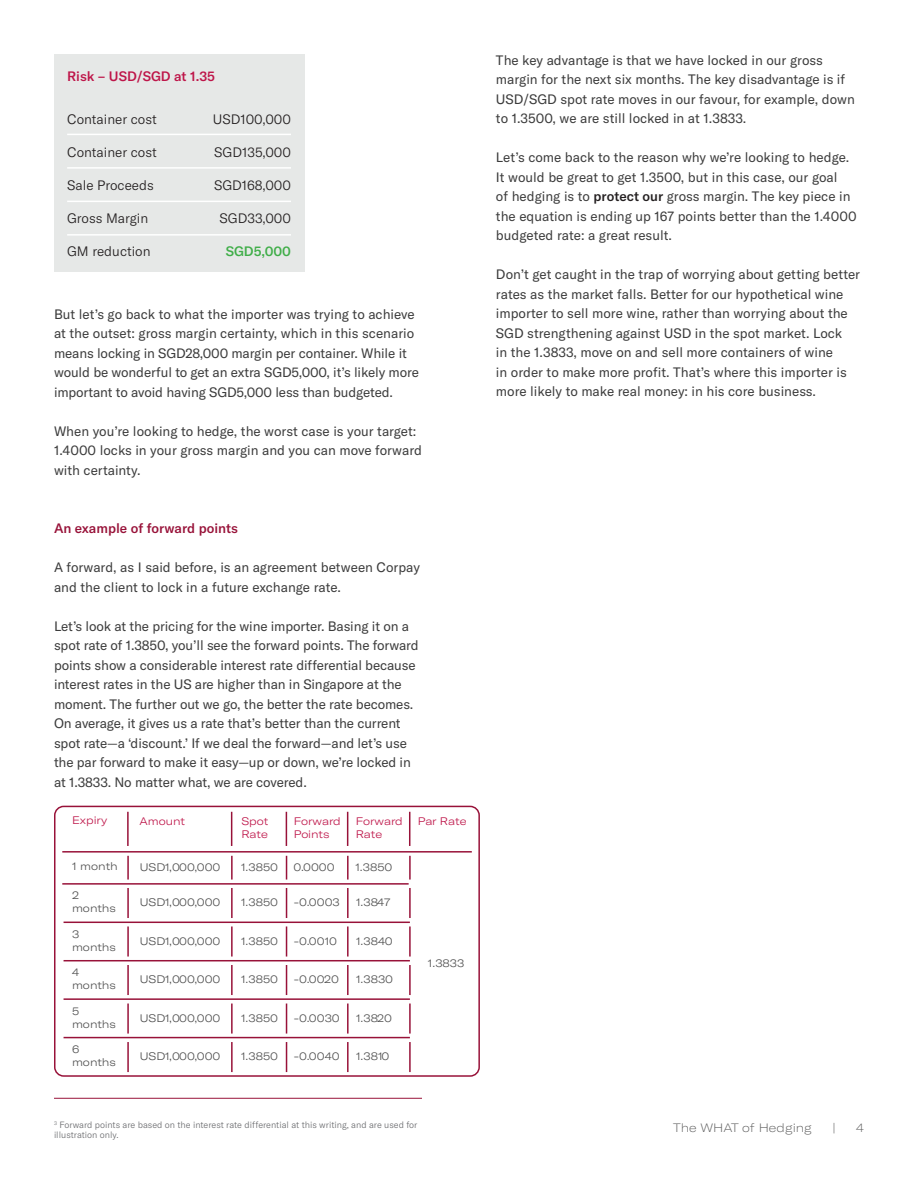
<style>
.page{position:relative;width:918px;height:1188px;background:#fff}
.page>*{position:absolute;margin:0;border:0;box-sizing:border-box;transform-origin:0 0}
.t1{font:13.5px/19.5px "GT America";color:#3c3c3c}
.t2{font:300 13.5px "GT America";color:#231f20}
.t3{font:500 13.5px "GT America";color:#981239}
.t4{font:500 13.5px "GT America";color:#be1549}
.t5{font:500 13.5px "GT America";color:#40ae49}
.t6{font:100 expanded 12px "GT America";color:#5a5a5a}
.t7{font:300 expanded 10.8px/12.9px "GT America";color:#4f4f4f}
.t8{font:300 expanded 10.8px/12.9px "GT America";color:#be1549}
.t9{font:300 9px/10.8px "GT America";color:#6c6d70}
.s1{font-weight:500;color:#231f20}
</style>
<div class="page">
<div style="left:54px;top:54px;width:250px;height:218px;background:#e6e8e7"></div>
<hr style="left:67px;top:134px;width:224px;height:1px;background:#fff">
<hr style="left:67px;top:167px;width:224px;height:2px;background:#fff">
<hr style="left:67px;top:201px;width:224px;height:1px;background:#fff">
<hr style="left:67px;top:234px;width:224px;height:2px;background:#fff">
<hr style="left:54px;top:1098px;width:368px;height:1px;background:#981239">
<svg style="left:54px;top:805px;width:426px;height:272px"></svg>
<hr style="left:127px;top:812px;width:2px;height:34px;background:#981239">
<hr style="left:127px;top:856px;width:2px;height:24px;background:#981239">
<hr style="left:127px;top:888px;width:2px;height:30px;background:#981239">
<hr style="left:127px;top:926px;width:2px;height:31px;background:#981239">
<hr style="left:127px;top:965px;width:2px;height:30px;background:#981239">
<hr style="left:127px;top:1004px;width:2px;height:30px;background:#981239">
<hr style="left:127px;top:1042px;width:2px;height:30px;background:#981239">
<hr style="left:231px;top:812px;width:1px;height:34px;background:#981239">
<hr style="left:231px;top:856px;width:2px;height:24px;background:#981239">
<hr style="left:231px;top:888px;width:2px;height:30px;background:#981239">
<hr style="left:231px;top:926px;width:2px;height:31px;background:#981239">
<hr style="left:231px;top:965px;width:2px;height:30px;background:#981239">
<hr style="left:231px;top:1004px;width:2px;height:30px;background:#981239">
<hr style="left:231px;top:1042px;width:2px;height:30px;background:#981239">
<hr style="left:286px;top:812px;width:1px;height:34px;background:#981239">
<svg style="left:286px;top:856px;width:1px;height:24px"></svg>
<hr style="left:286px;top:888px;width:1px;height:30px;background:#981239">
<hr style="left:286px;top:926px;width:1px;height:31px;background:#981239">
<hr style="left:286px;top:965px;width:1px;height:30px;background:#981239">
<hr style="left:286px;top:1004px;width:1px;height:30px;background:#981239">
<hr style="left:286px;top:1042px;width:1px;height:30px;background:#981239">
<hr style="left:347px;top:812px;width:1px;height:34px;background:#981239">
<hr style="left:347px;top:856px;width:2px;height:24px;background:#981239">
<hr style="left:347px;top:888px;width:2px;height:30px;background:#981239">
<hr style="left:347px;top:926px;width:2px;height:31px;background:#981239">
<hr style="left:347px;top:965px;width:2px;height:30px;background:#981239">
<hr style="left:347px;top:1004px;width:2px;height:30px;background:#981239">
<hr style="left:347px;top:1042px;width:2px;height:30px;background:#981239">
<hr style="left:409px;top:812px;width:1px;height:34px;background:#981239">
<hr style="left:409px;top:856px;width:2px;height:24px;background:#981239">
<hr style="left:409px;top:888px;width:2px;height:30px;background:#981239">
<hr style="left:409px;top:926px;width:2px;height:31px;background:#981239">
<hr style="left:409px;top:965px;width:2px;height:30px;background:#981239">
<hr style="left:409px;top:1004px;width:2px;height:30px;background:#981239">
<hr style="left:409px;top:1042px;width:2px;height:30px;background:#981239">
<p class="t4" style="left:67px;top:68px;width:149px">Risk – USD/SGD at 1.35</p>
<p class="t2" style="left:67px;top:111px;width:91px">Container cost</p>
<p class="t2" style="left:67px;top:144px;width:91px">Container cost</p>
<p class="t2" style="left:67px;top:177px;width:88px">Sale Proceeds</p>
<p class="t2" style="left:67px;top:210px;width:83px">Gross Margin</p>
<p class="t2" style="left:67px;top:243px;width:85px">GM reduction</p>
<p class="t2" style="left:213px;top:111px;width:80px">USD100,000</p>
<p class="t2" style="left:214px;top:144px;width:78px">SGD135,000</p>
<p class="t2" style="left:214px;top:177px;width:78px">SGD168,000</p>
<p class="t2" style="left:220px;top:210px;width:73px">SGD33,000</p>
<p class="t5" style="left:226px;top:243px;width:67px">SGD5,000</p>
<p class="t1" style="left:54px;top:304px;width:366px">But let’s go back to what the importer was trying to achieve at the outset: gross margin certainty, which in this scenario means locking in SGD28,000 margin per container. While it would be wonderful to get an extra SGD5,000, it’s likely more important to avoid having SGD5,000 less than budgeted.</p>
<p class="t1" style="left:54px;top:421px;width:370px">When you’re looking to hedge, the worst case is your target:<br>1.4000 locks in your gross margin and you can move forward with certainty.</p>
<p class="t3" style="left:54px;top:520px;width:185px">An example of forward points</p>
<p class="t1" style="left:54px;top:558px;width:368px">A forward, as I said before, is an agreement between Corpay and the client to lock in a future exchange rate.</p>
<p class="t1" style="left:54px;top:616px;width:366px">Let’s look at the pricing for the wine importer. Basing it on a spot rate of 1.3850, you’ll see the forward points. The forward points show a considerable interest rate differential because interest rates in the US are higher than in Singapore at the moment. The further out we go, the better the rate becomes.<br>On average, it gives us a rate that’s better than the current spot rate—a ‘discount.’ If we deal the forward—and let’s use the par forward to make it easy—up or down, we’re locked in at 1.3833. No matter what, we are covered.</p>
<p class="t8" style="left:72px;top:814px;width:37px">Expiry</p>
<p class="t7" style="left:72px;top:860px;width:47px">1 month</p>
<p class="t7" style="left:72px;top:889px;width:45px">2 months</p>
<p class="t7" style="left:72px;top:928px;width:45px">3 months</p>
<p class="t7" style="left:72px;top:966px;width:45px">4 months</p>
<p class="t7" style="left:72px;top:1005px;width:45px">5 months</p>
<p class="t7" style="left:72px;top:1043px;width:45px">6 months</p>
<p class="t8" style="left:140px;top:815px;width:47px">Amount</p>
<p class="t7" style="left:140px;top:861px;width:82px">USD1,000,000</p>
<p class="t7" style="left:140px;top:896px;width:82px">USD1,000,000</p>
<p class="t7" style="left:140px;top:935px;width:82px">USD1,000,000</p>
<p class="t7" style="left:140px;top:973px;width:82px">USD1,000,000</p>
<p class="t7" style="left:140px;top:1012px;width:82px">USD1,000,000</p>
<p class="t7" style="left:140px;top:1050px;width:82px">USD1,000,000</p>
<p class="t8" style="left:241px;top:815px;width:29px">Spot<br>Rate</p>
<p class="t7" style="left:241px;top:861px;width:38px">1.3850</p>
<p class="t7" style="left:241px;top:896px;width:38px">1.3850</p>
<p class="t7" style="left:241px;top:935px;width:38px">1.3850</p>
<p class="t7" style="left:241px;top:973px;width:38px">1.3850</p>
<p class="t7" style="left:241px;top:1012px;width:38px">1.3850</p>
<p class="t7" style="left:241px;top:1050px;width:38px">1.3850</p>
<p class="t8" style="left:294px;top:815px;width:49px">Forward<br>Points</p>
<p class="t8" style="left:356px;top:815px;width:49px">Forward<br>Rate</p>
<p class="t8" style="left:418px;top:815px;width:50px">Par Rate</p>
<p class="t7" style="left:293px;top:861px;width:43px">0.0000</p>
<p class="t7" style="left:355px;top:861px;width:38px">1.3850</p>
<p class="t7" style="left:294px;top:896px;width:47px">-0.0003</p>
<p class="t7" style="left:294px;top:935px;width:45px">-0.0010</p>
<p class="t7" style="left:294px;top:973px;width:47px">-0.0020</p>
<p class="t7" style="left:294px;top:1012px;width:47px">-0.0030</p>
<p class="t7" style="left:294px;top:1050px;width:47px">-0.0040</p>
<p class="t7" style="left:356px;top:896px;width:36px">1.3847</p>
<p class="t7" style="left:356px;top:935px;width:38px">1.3840</p>
<p class="t7" style="left:356px;top:973px;width:39px">1.3830</p>
<p class="t7" style="left:356px;top:1012px;width:38px">1.3820</p>
<p class="t7" style="left:356px;top:1050px;width:35px">1.3810</p>
<p class="t7" style="left:428px;top:957px;width:38px">1.3833</p>
<p class="t9" style="left:54px;top:1119px;width:365px"><sup>3</sup> Forward points are based on the interest rate differential at this writing, and are used for illustration only.</p>
<p class="t1" style="left:496px;top:50px;width:361px">The key advantage is that we have locked in our gross margin for the next six months. The key disadvantage is if USD/SGD spot rate moves in our favour, for example, down to 1.3500, we are still locked in at 1.3833.</p>
<p class="t1" style="left:496px;top:148px;width:362px">Let’s come back to the reason why we’re looking to hedge.<br>It would be great to get 1.3500, but in this case, our goal<br>of hedging is to <span class="s1">protect our</span> gross margin. The key piece in the equation is ending up 167 points better than the 1.4000 budgeted rate: a great result.</p>
<p class="t1" style="left:496px;top:265px;width:366px">Don’t get caught in the trap of worrying about getting better rates as the market falls. Better for our hypothetical wine importer to sell more wine, rather than worrying about the SGD strengthening against USD in the spot market. Lock<br>in the 1.3833, move on and sell more containers of wine<br>in order to make more profit. That’s where this importer is more likely to make real money: in his core business.</p>
<p class="t6" style="left:673px;top:1120px;width:140px">The WHAT of Hedging</p>
<p class="t6" style="left:832px;top:1120px;width:5px">|</p>
<p class="t6" style="left:856px;top:1120px;width:9px">4</p>
</div>
